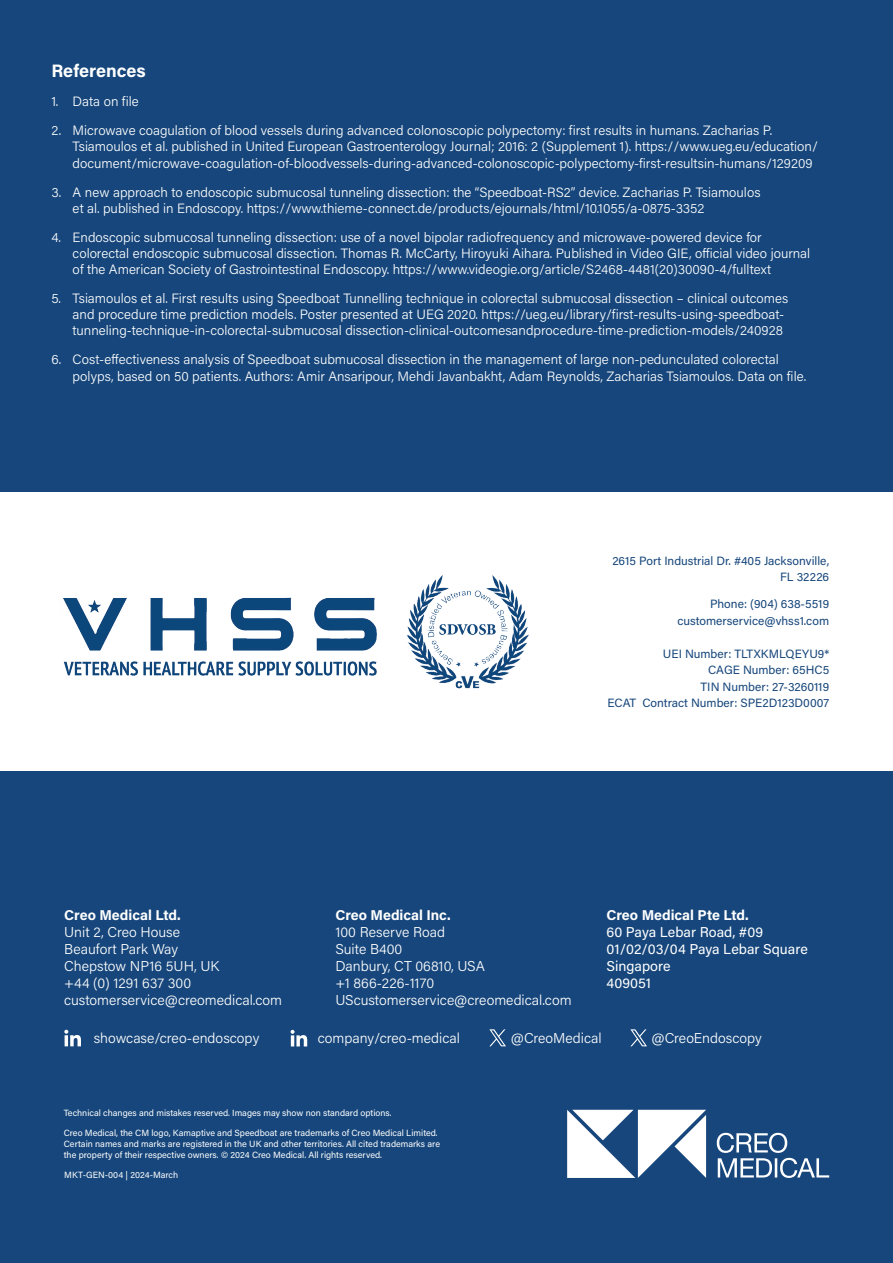
<style>
.page{position:relative;width:893px;height:1263px;background:#16467b}
.page>*{position:absolute;margin:0;border:0;box-sizing:border-box;transform-origin:0 0}
.t1{font:700 18px "Acumin Pro";letter-spacing:.005em;color:#fff}
.t2{font:300 14.25px "Acumin Pro";color:#fff}
.t3{font:14.25px "Acumin Pro";color:#fff}
.t4{font:700 14.25px "Acumin Pro";color:#fff}
.t5{font:300 13.5px/16.2px "Acumin Pro";color:#fff}
.TEXTOS{font:12px/16.5px "Acumin Pro";color:#16467b;text-align:right}
.TEXTOS-2{font:9px/10.8px "Acumin Pro";color:#fff}
</style>
<div class="page">
<svg style="left:717px;top:1133px;width:112px;height:45px"></svg>
<svg style="left:567px;top:1110px;width:139px;height:68px"></svg>
<svg style="left:489px;top:1029px;width:17px;height:17px"></svg>
<svg style="left:630px;top:1029px;width:17px;height:17px"></svg>
<svg style="left:64px;top:1030px;width:17px;height:16px"></svg>
<svg style="left:291px;top:1030px;width:16px;height:16px"></svg>
<div style="left:0;top:492px;width:893px;height:279px;background:#fff"></div>
<img style="left:63px;top:575px;width:466px;height:114px">
<h2 class="t1" style="left:51px;top:58px;width:96px">References</h2>
<p class="t5" style="left:51px;top:93px;width:89px">1. Data on file</p>
<p class="t5" style="left:73px;top:122px;width:747px;text-indent:-21px">2. Microwave coagulation of blood vessels during advanced colonoscopic polypectomy: first results in humans. Zacharias P.<br>Tsiamoulos et al. published in United European Gastroenterology Journal; 2016: 2 (Supplement 1). https://www.ueg.eu/education/ document/microwave-coagulation-of-bloodvessels-during-advanced-colonoscopic-polypectomy-first-resultsin-humans/129209</p>
<p class="t5" style="left:73px;top:183px;width:689px;text-indent:-21px">3. A new approach to endoscopic submucosal tunneling dissection: the “Speedboat-RS2” device. Zacharias P. Tsiamoulos et al. published in Endoscopy. https://www.thieme-connect.de/products/ejournals/html/10.1055/a-0875-3352</p>
<p class="t5" style="left:73px;top:228px;width:739px;text-indent:-21px">4. Endoscopic submucosal tunneling dissection: use of a novel bipolar radiofrequency and microwave-powered device for colorectal endoscopic submucosal dissection. Thomas R. McCarty, Hiroyuki Aihara. Published in Video GIE, official video journal of the American Society of Gastrointestinal Endoscopy. https://www.videogie.org/article/S2468-4481(20)30090-4/fulltext</p>
<p class="t5" style="left:73px;top:290px;width:717px;text-indent:-21px">5. Tsiamoulos et al. First results using Speedboat Tunnelling technique in colorectal submucosal dissection – clinical outcomes and procedure time prediction models. Poster presented at UEG 2020. https://ueg.eu/library/first-results-using-speedboat&shy;tunneling-technique-in-colorectal-submucosal dissection-clinical-outcomesandprocedure-time-prediction-models/240928</p>
<p class="t5" style="left:73px;top:351px;width:735px;text-indent:-21px">6. Cost-effectiveness analysis of Speedboat submucosal dissection in the management of large non-pedunculated colorectal polyps, based on 50 patients. Authors: Amir Ansaripour, Mehdi Javanbakht, Adam Reynolds, Zacharias Tsiamoulos. Data on file.</p>
<p class="TEXTOS" style="left:612px;top:552px;width:218px">2615 Port Industrial Dr. #405 Jacksonville,<br>FL 32226</p>
<p class="TEXTOS" style="left:710px;top:595px;width:121px">Phone: (904) 638-5519</p>
<p class="TEXTOS" style="left:677px;top:612px;width:153px">customerservice@vhss1.com</p>
<p class="TEXTOS" style="left:663px;top:645px;width:168px">UEI Number: TLTXKMLQEYU9*</p>
<p class="TEXTOS" style="left:708px;top:661px;width:123px">CAGE Number: 65HC5</p>
<p class="TEXTOS" style="left:701px;top:678px;width:130px">TIN Number: 27-3260119</p>
<p class="TEXTOS" style="left:607px;top:694px;width:223px">ECAT Contract Number: SPE2D123D0007</p>
<p class="t4" style="left:64px;top:905px;width:118px">Creo Medical Ltd.</p>
<p class="t2" style="left:64px;top:922px;width:117px">Unit 2, Creo House</p>
<p class="t2" style="left:64px;top:939px;width:115px">Beaufort Park Way</p>
<p class="t2" style="left:64px;top:956px;width:157px">Chepstow NP16 5UH, UK</p>
<p class="t2" style="left:64px;top:973px;width:128px">+44 (0) 1291 637 300</p>
<p class="t2" style="left:64px;top:990px;width:219px">customerservice@creomedical.com</p>
<p class="t4" style="left:335px;top:905px;width:117px">Creo Medical Inc.</p>
<p class="t2" style="left:335px;top:922px;width:111px">100 Reserve Road</p>
<p class="t2" style="left:335px;top:939px;width:68px">Suite B400</p>
<p class="t2" style="left:335px;top:956px;width:151px">Danbury, CT 06810, USA</p>
<p class="t2" style="left:335px;top:973px;width:100px">+1 866-226-1170</p>
<p class="t2" style="left:335px;top:990px;width:238px">UScustomerservice@creomedical.com</p>
<p class="t4" style="left:606px;top:905px;width:144px">Creo Medical Pte Ltd.</p>
<p class="t3" style="left:606px;top:922px;width:158px">60 Paya Lebar Road, #09</p>
<p class="t3" style="left:606px;top:939px;width:203px">01/02/03/04 Paya Lebar Square</p>
<p class="t3" style="left:606px;top:956px;width:65px">Singapore</p>
<p class="t3" style="left:606px;top:973px;width:46px">409051</p>
<p class="t2" style="left:94px;top:1028px;width:167px">showcase/creo-endoscopy</p>
<p class="t2" style="left:318px;top:1028px;width:144px">company/creo-medical</p>
<p class="t2" style="left:511px;top:1028px;width:92px">@CreoMedical</p>
<p class="t2" style="left:651px;top:1028px;width:112px">@CreoEndoscopy</p>
<p class="TEXTOS-2" style="left:64px;top:1107px;width:329px">Technical changes and mistakes reserved. Images may show non standard options.</p>
<p class="TEXTOS-2" style="left:64px;top:1127px;width:378px">Creo Medical, the CM logo, Kamaptive and Speedboat are trademarks of Creo Medical Limited.<br>Certain names and marks are registered in the UK and other territories. All cited trademarks are the property of their respective owners. © 2024️ Creo Medical. All rights reserved.</p>
<h2 class="TEXTOS-2" style="left:64px;top:1169px;width:115px">MKT-GEN-004 | 2024-March</h2>
</div>
